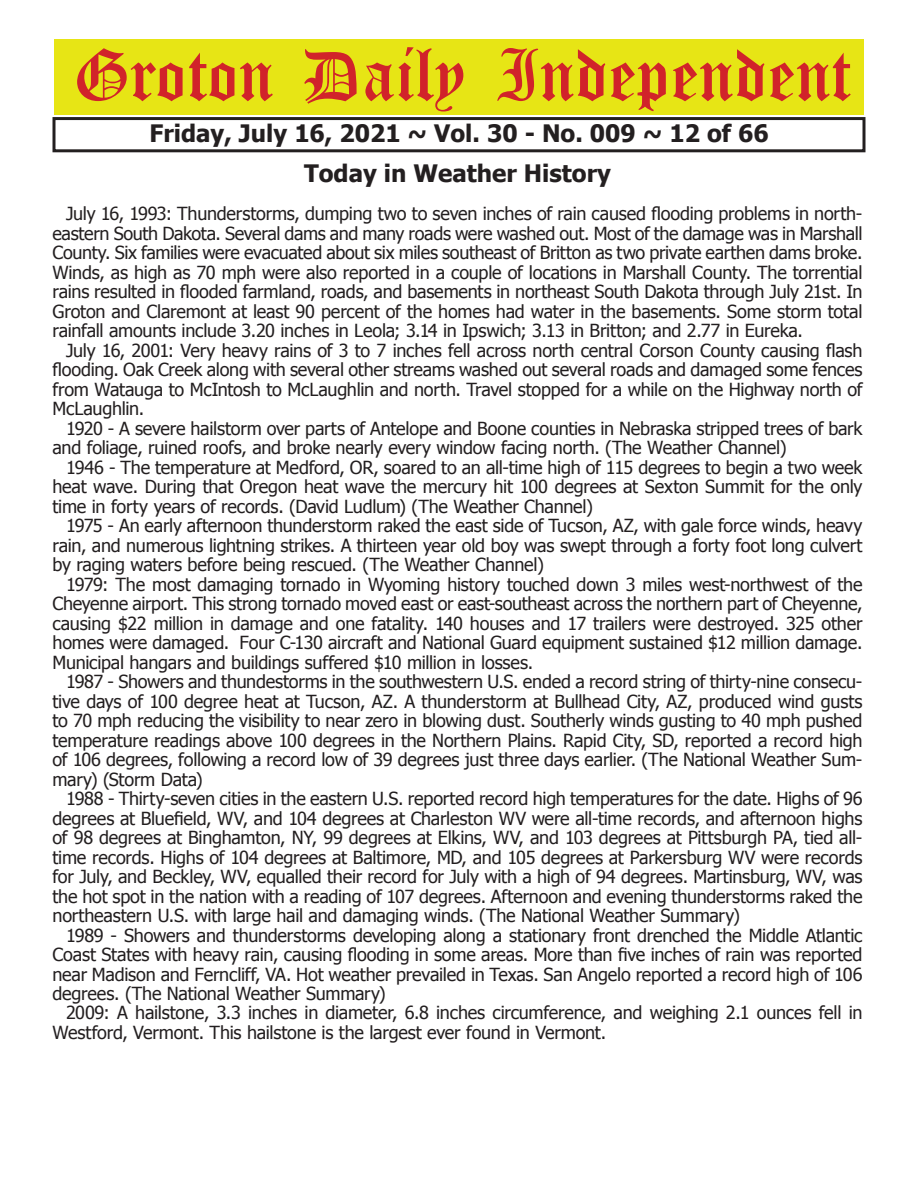
<style>
.page{position:relative;width:918px;height:1188px;background:#fff}
.page>*{position:absolute;margin:0;border:0;box-sizing:border-box;transform-origin:0 0}
.t1{font:54px "Old English Five";color:#d1232a}
.t2{font:700 24px "Tahoma";color:#231f20}
.t3{font:18px/19.5px "Tahoma";letter-spacing:-.015em;color:#231f20;text-align:justify}
</style>
<div class="page">
<div style="left:52px;top:117px;width:814px;height:35px;border:3px solid #231f20"></div>
<div style="left:54px;top:40px;width:810px;height:75px;background:#e7e515"></div>
<h1 class="t1" style="left:73px;top:50px;width:779px">Groton Daily Independent</h1>
<h2 class="t2" style="left:149px;top:116px;width:621px">Friday, July 16, 2021 ~ Vol. 30 - No. 009 ~ 12 of 66</h2>
<h2 class="t2" style="left:304px;top:156px;width:308px">Today in Weather History</h2>
<p class="t3" style="left:52px;top:203px;width:812px;text-indent:14px">July 16, 1993: Thunderstorms, dumping two to seven inches of rain caused flooding problems in north&shy;eastern South Dakota. Several dams and many roads were washed out. Most of the damage was in Marshall County. Six families were evacuated about six miles southeast of Britton as two private earthen dams broke.<br>Winds, as high as 70 mph were also reported in a couple of locations in Marshall County. The torrential rains resulted in flooded farmland, roads, and basements in northeast South Dakota through July 21st. In Groton and Claremont at least 90 percent of the homes had water in the basements. Some storm total rainfall amounts include 3.20 inches in Leola; 3.14 in Ipswich; 3.13 in Britton; and 2.77 in Eureka.</p>
<p class="t3" style="left:52px;top:340px;width:812px;text-indent:14px">July 16, 2001: Very heavy rains of 3 to 7 inches fell across north central Corson County causing flash flooding. Oak Creek along with several other streams washed out several roads and damaged some fences from Watauga to McIntosh to McLaughlin and north. Travel stopped for a while on the Highway north of McLaughlin.</p>
<p class="t3" style="left:52px;top:418px;width:811px;text-indent:14px">1920 - A severe hailstorm over parts of Antelope and Boone counties in Nebraska stripped trees of bark and foliage, ruined roofs, and broke nearly every window facing north. (The Weather Channel)</p>
<p class="t3" style="left:52px;top:457px;width:812px;text-indent:14px">1946 - The temperature at Medford, OR, soared to an all-time high of 115 degrees to begin a two week heat wave. During that Oregon heat wave the mercury hit 100 degrees at Sexton Summit for the only time in forty years of records. (David Ludlum) (The Weather Channel)</p>
<p class="t3" style="left:52px;top:515px;width:812px;text-indent:14px">1975 - An early afternoon thunderstorm raked the east side of Tucson, AZ, with gale force winds, heavy rain, and numerous lightning strikes. A thirteen year old boy was swept through a forty foot long culvert by raging waters before being rescued. (The Weather Channel)</p>
<p class="t3" style="left:52px;top:574px;width:812px;text-indent:14px">1979: The most damaging tornado in Wyoming history touched down 3 miles west-northwest of the Cheyenne airport. This strong tornado moved east or east-southeast across the northern part of Cheyenne, causing $22 million in damage and one fatality. 140 houses and 17 trailers were destroyed. 325 other homes were damaged. Four C-130 aircraft and National Guard equipment sustained $12 million damage.<br>Municipal hangars and buildings suffered $10 million in losses.</p>
<p class="t3" style="left:52px;top:671px;width:812px;text-indent:14px">1987 - Showers and thundestorms in the southwestern U.S. ended a record string of thirty-nine consecu&shy;tive days of 100 degree heat at Tucson, AZ. A thunderstorm at Bullhead City, AZ, produced wind gusts to 70 mph reducing the visibility to near zero in blowing dust. Southerly winds gusting to 40 mph pushed temperature readings above 100 degrees in the Northern Plains. Rapid City, SD, reported a record high of 106 degrees, following a record low of 39 degrees just three days earlier. (The National Weather Sum&shy;mary) (Storm Data)</p>
<p class="t3" style="left:52px;top:788px;width:812px;text-indent:14px">1988 - Thirty-seven cities in the eastern U.S. reported record high temperatures for the date. Highs of 96 degrees at Bluefield, WV, and 104 degrees at Charleston WV were all-time records, and afternoon highs of 98 degrees at Binghamton, NY, 99 degrees at Elkins, WV, and 103 degrees at Pittsburgh PA, tied all&shy;time records. Highs of 104 degrees at Baltimore, MD, and 105 degrees at Parkersburg WV were records for July, and Beckley, WV, equalled their record for July with a high of 94 degrees. Martinsburg, WV, was the hot spot in the nation with a reading of 107 degrees. Afternoon and evening thunderstorms raked the northeastern U.S. with large hail and damaging winds. (The National Weather Summary)</p>
<p class="t3" style="left:52px;top:924px;width:812px;text-indent:14px">1989 - Showers and thunderstorms developing along a stationary front drenched the Middle Atlantic Coast States with heavy rain, causing flooding in some areas. More than five inches of rain was reported near Madison and Ferncliff, VA. Hot weather prevailed in Texas. San Angelo reported a record high of 106 degrees. (The National Weather Summary)</p>
<p class="t3" style="left:52px;top:1002px;width:812px;text-indent:14px">2009: A hailstone, 3.3 inches in diameter, 6.8 inches circumference, and weighing 2.1 ounces fell in<br>Westford, Vermont. This hailstone is the largest ever found in Vermont.</p>
</div>
